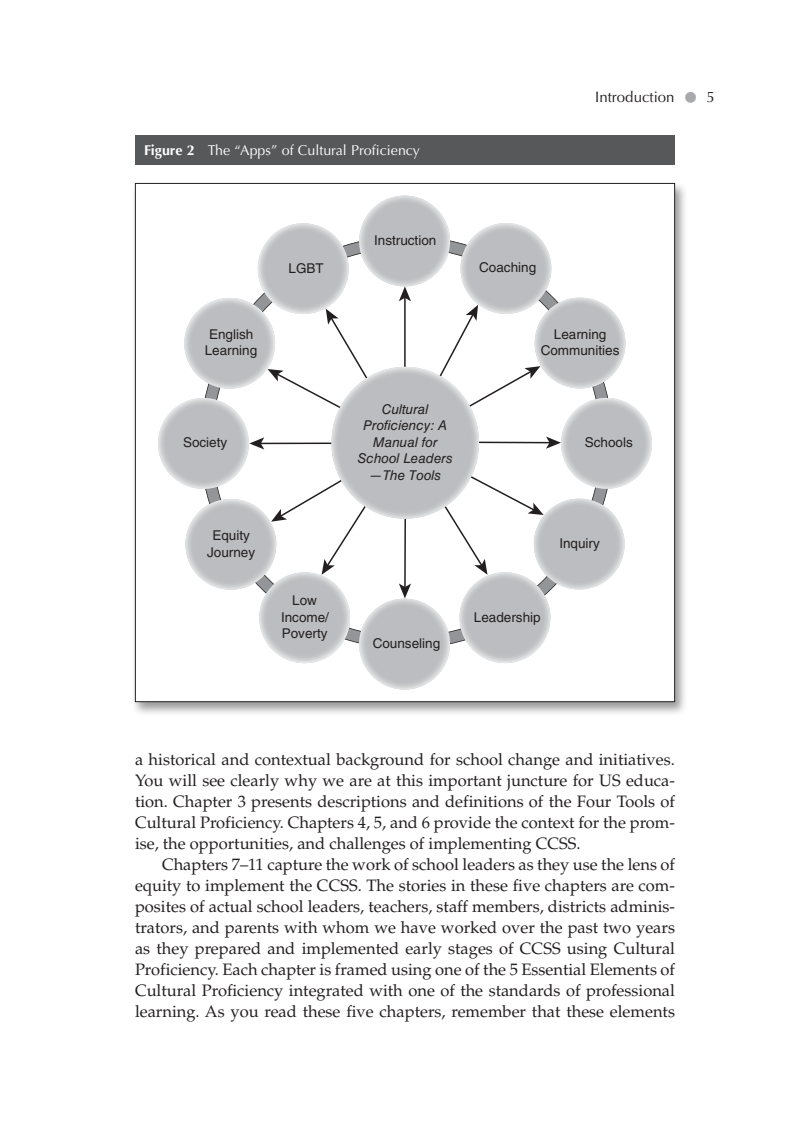
<style>
.page{position:relative;width:810px;height:1134px;background:#fff}
.page>*{position:absolute;margin:0;border:0;box-sizing:border-box;transform-origin:0 0}
.t1{font:30px "Symbol";color:#a8a9ad}
.TEXT_IND{font:16.5px/21px "Palatino LT Std";color:#231f20;text-align:justify}
.TEXT{font:16.5px/21px "Palatino LT Std";color:#231f20;text-align:justify}
.t2{font:15px "Optima LT Std";color:#231f20}
.TC{font:14.25px "Optima LT Std";color:#fff}
.t3{font:13.5px/16.5px "Helvetica LT Std";color:#231f20;text-align:center}
.t4{font:italic 13.5px/16.5px "Helvetica LT Std";color:#231f20;text-align:center}
.s1{font-weight:700}
</style>
<div class="page">
<div style="left:135px;top:135px;width:540px;height:30px;background:#57585a"></div>
<div style="left:131px;top:181px;width:556px;height:535px;background:#231f20;opacity:.45"></div>
<div style="left:135px;top:183px;width:540px;height:519px;background:#fff"></div>
<img style="left:366px;top:196px;width:77px;height:90px">
<img style="left:158px;top:406px;width:91px;height:76px">
<img style="left:367px;top:599px;width:75px;height:91px">
<img style="left:561px;top:406px;width:91px;height:76px">
<hr style="left:404px;top:296px;width:2px;height:80px;background:#231f20">
<svg style="left:399px;top:286px;width:12px;height:15px"></svg>
<svg style="left:436px;top:217px;width:196px;height:193px"></svg>
<svg style="left:479px;top:437px;width:82px;height:12px"></svg>
<svg style="left:440px;top:473px;width:191px;height:197px"></svg>
<svg style="left:179px;top:476px;width:191px;height:193px"></svg>
<svg style="left:399px;top:519px;width:12px;height:79px"></svg>
<svg style="left:249px;top:437px;width:82px;height:13px"></svg>
<svg style="left:178px;top:217px;width:193px;height:194px"></svg>
<img style="left:331px;top:367px;width:148px;height:152px">
<p class="TC" style="left:144px;top:142px;width:277px"><span class="s1">Figure 2</span> The “Apps” of Cultural Proficiency</p>
<p class="t2" style="left:595px;top:89px;width:81px">Introduction</p>
<p class="t2" style="left:706px;top:89px;width:10px">5</p>
<h1 class="t1" style="left:684px;top:75px;width:15px">•</h1>
<p class="t3" style="left:205px;top:326px;width:54px">English<br>Learning</p>
<p class="t3" style="left:183px;top:434px;width:46px">Society</p>
<p class="t3" style="left:289px;top:260px;width:37px">LGBT</p>
<p class="t3" style="left:207px;top:527px;width:50px">Equity<br>Journey</p>
<p class="t3" style="left:281px;top:592px;width:50px">Low<br>Income/<br>Poverty</p>
<p class="t3" style="left:374px;top:232px;width:64px">Instruction</p>
<p class="t4" style="left:358px;top:401px;width:97px">Cultural<br>Proficiency: A<br>Manual for<br>School Leaders —The Tools</p>
<p class="t3" style="left:479px;top:259px;width:59px">Coaching</p>
<p class="t3" style="left:541px;top:326px;width:80px">Learning<br>Communities</p>
<p class="t3" style="left:585px;top:434px;width:50px">Schools</p>
<p class="t3" style="left:559px;top:535px;width:42px">Inquiry</p>
<p class="t3" style="left:373px;top:635px;width:69px">Counseling</p>
<p class="t3" style="left:474px;top:609px;width:68px">Leadership</p>
<p class="TEXT" style="left:135px;top:749px;width:542px">a historical and contextual background for school change and initiatives.<br>You will see clearly why we are at this important juncture for US educa&shy;tion. Chapter 3 presents descriptions and definitions of the Four Tools of Cultural Proficiency. Chapters 4, 5, and 6 provide the context for the prom&shy;ise, the opportunities, and challenges of implementing CCSS.</p>
<p class="TEXT_IND" style="left:135px;top:854px;width:542px;text-indent:27px">Chapters 7–11 capture the work of school leaders as they use the lens of equity to implement the CCSS. The stories in these five chapters are com&shy;posites of actual school leaders, teachers, staff members, districts adminis&shy;trators, and parents with whom we have worked over the past two years as they prepared and implemented early stages of CCSS using Cultural Proficiency. Each chapter is framed using one of the 5 Essential Elements of Cultural Proficiency integrated with one of the standards of professional learning. As you read these five chapters, remember that these elements</p>
</div>
